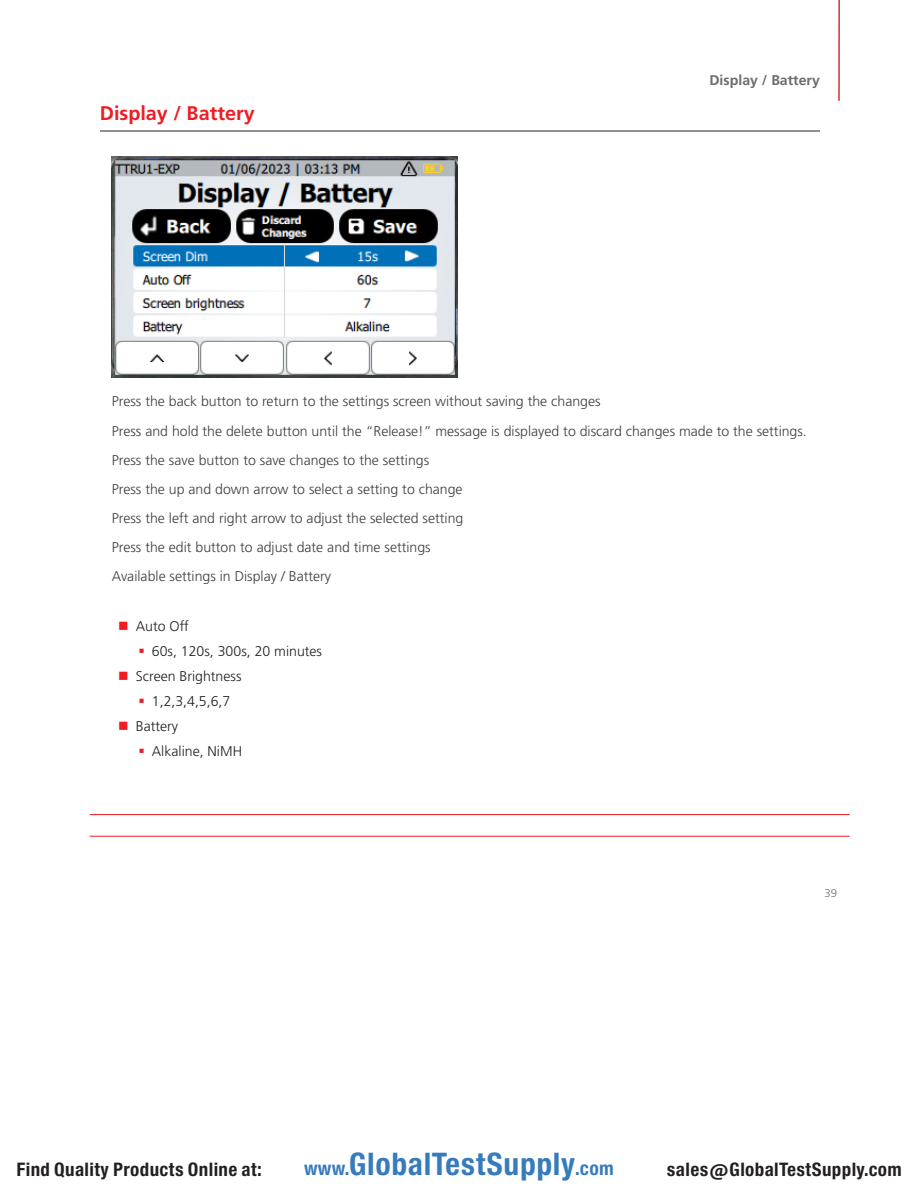
<style>
.page{position:relative;width:918px;height:1188px;background:#fff}
.page>*{position:absolute;margin:0;border:0;box-sizing:border-box;transform-origin:0 0}
.t1{font:29.7px "Europa Gro Nr 2 SBOP Bol Con";letter-spacing:.02em;color:#367bbc}
.Heading1{font:700 19.8px "Frutiger LT Pro";color:#ee1d23}
.t2{font:17.85px "Europa Gro Nr 2 SBOP Bol Con";letter-spacing:.02em;color:#231f20}
.Body{font:300 14.1px "Frutiger LT Pro";color:#3e3e3f}
.t3{font:300 14.1px "Frutiger LT Pro";color:#231f20}
.t4{font:700 14.1px "Frutiger LT Pro";color:#6c6d70}
.t5{font:300 11.25px "Frutiger LT Pro";color:#6c6d70}
.s1{font-size:18.3px}
</style>
<div class="page">
<hr style="left:90px;top:814px;width:760px;height:1px;background:#ee1d23">
<hr style="left:90px;top:836px;width:760px;height:1px;background:#ee1d23">
<hr style="left:838px;top:0;width:2px;height:101px;background:#d1232a">
<hr style="left:100px;top:131px;width:720px;height:1px;background:#231f20">
<img style="left:112px;top:156px;width:346px;height:221px">
<p class="Heading1" style="left:100px;top:101px;width:156px">Display / Battery</p>
<p class="t4" style="left:709px;top:71px;width:112px">Display / Battery</p>
<p class="Body" style="left:112px;top:393px;width:490px">Press the back button to return to the settings screen without saving the changes</p>
<p class="Body" style="left:112px;top:423px;width:697px">Press and hold the delete button until the “Release!” message is displayed to discard changes made to the settings.</p>
<p class="Body" style="left:112px;top:452px;width:319px">Press the save button to save changes to the settings</p>
<p class="Body" style="left:112px;top:481px;width:352px">Press the up and down arrow to select a setting to change</p>
<p class="Body" style="left:112px;top:510px;width:353px">Press the left and right arrow to adjust the selected setting</p>
<p class="Body" style="left:112px;top:539px;width:320px">Press the edit button to adjust date and time settings</p>
<p class="Body" style="left:112px;top:568px;width:221px">Available settings in Display / Battery</p>
<p class="t3" style="left:136px;top:618px;width:55px">Auto Off</p>
<p class="t3" style="left:152px;top:643px;width:172px">60s, 120s, 300s, 20 minutes</p>
<p class="t3" style="left:136px;top:668px;width:107px">Screen Brightness</p>
<p class="t3" style="left:152px;top:693px;width:80px">1,2,3,4,5,6,7</p>
<p class="t3" style="left:136px;top:718px;width:44px">Battery</p>
<p class="t3" style="left:152px;top:743px;width:92px">Alkaline, NiMH</p>
<p class="t5" style="left:824px;top:886px;width:14px">39</p>
<p class="t2" style="left:16px;top:1159px;width:247px">Find Quality Products Online at:</p>
<h1 class="t1" style="left:304px;top:1147px;width:311px"><span class="s1">www.</span>GlobalTestSupply<span class="s1">.com</span></h1>
<p class="t2" style="left:667px;top:1159px;width:236px">sales@GlobalTestSupply.com</p>
</div>
